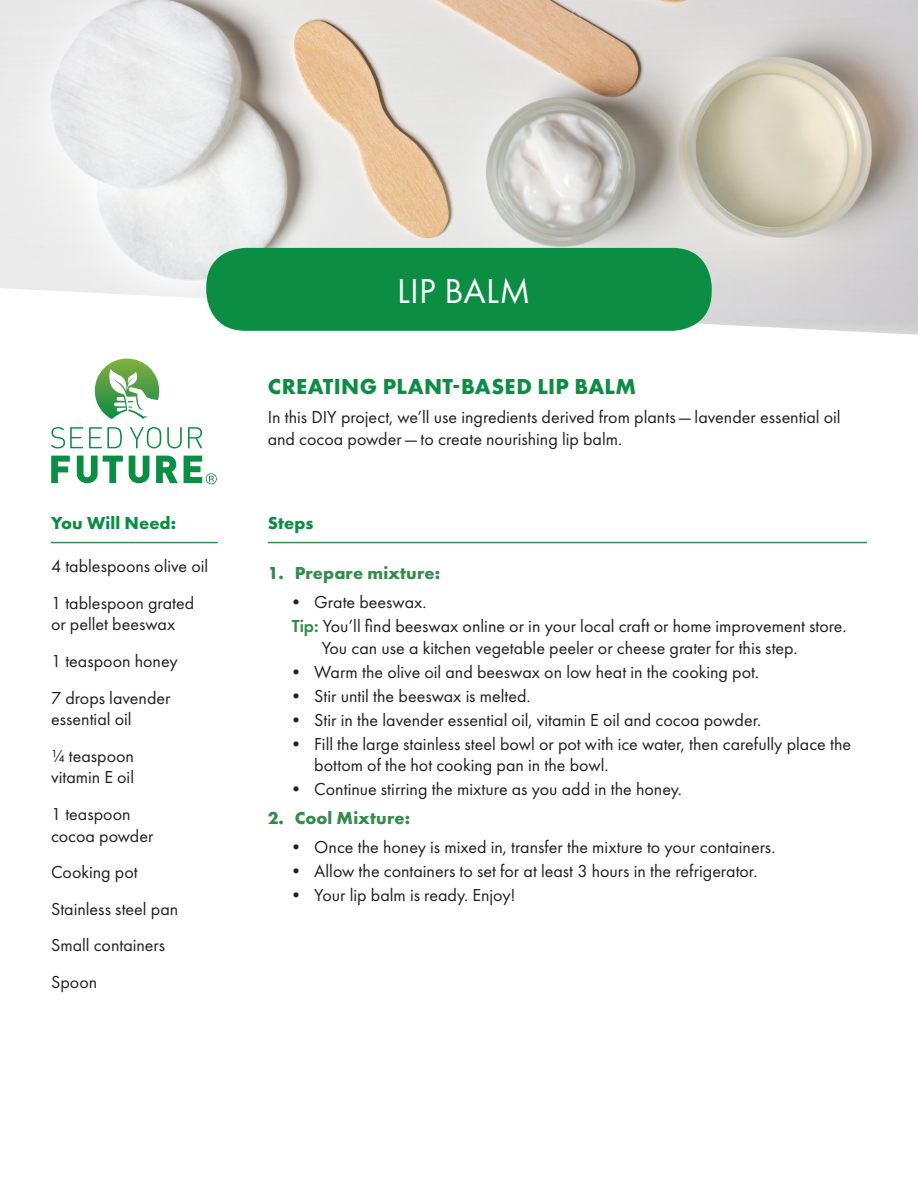
<style>
.page{position:relative;width:918px;height:1188px;background:#fff}
.page>*{position:absolute;margin:0;border:0;box-sizing:border-box;transform-origin:0 0}
.t1{font:36px "Futura PT";letter-spacing:.01em;color:#fff}
.t2{font:700 22.5px "Futura PT";letter-spacing:.015em;color:#0b8e44}
.t3{font:18px/21.6px "Futura PT";color:#231f20}
.t4{font:700 18px "Futura PT";letter-spacing:.005em;color:#348b4d}
.t5{font:700 18px "Futura PT";letter-spacing:.005em;color:#0b8e44}
.s1{font-weight:600;color:#348b4d}
</style>
<div class="page">
<img style="left:0;top:0;width:918px;height:335px">
<div style="left:206px;top:248px;width:506px;height:83px;background:#0b8e44;border-radius:39px"></div>
<svg style="left:95px;top:359px;width:64px;height:60px"></svg>
<svg style="left:51px;top:427px;width:32px;height:21px"></svg>
<svg style="left:89px;top:427px;width:33px;height:21px"></svg>
<svg style="left:130px;top:427px;width:31px;height:21px"></svg>
<svg style="left:167px;top:427px;width:15px;height:21px"></svg>
<svg style="left:188px;top:427px;width:14px;height:21px"></svg>
<svg style="left:51px;top:456px;width:19px;height:27px"></svg>
<svg style="left:77px;top:456px;width:46px;height:27px"></svg>
<svg style="left:129px;top:456px;width:20px;height:27px"></svg>
<svg style="left:156px;top:456px;width:22px;height:27px"></svg>
<svg style="left:184px;top:456px;width:33px;height:28px"></svg>
<hr style="left:268px;top:542px;width:599px;height:1px;background:#348b4d">
<hr style="left:51px;top:542px;width:167px;height:1px;background:#348b4d">
<p class="t1" style="left:397px;top:270px;width:135px">LIP BALM</p>
<p class="t2" style="left:268px;top:372px;width:370px">CREATING PLANT-BASED LIP BALM</p>
<p class="t3" style="left:268px;top:407px;width:574px">In this DIY project, we’ll use ingredients derived from plants—lavender essential oil and cocoa powder—to create nourishing lip balm.</p>
<p class="t5" style="left:51px;top:511px;width:127px">You Will Need:</p>
<p class="t5" style="left:268px;top:511px;width:47px">Steps</p>
<p class="t3" style="left:51px;top:555px;width:159px">4 tablespoons olive oil</p>
<p class="t3" style="left:51px;top:592px;width:145px">1 tablespoon grated or pellet beeswax</p>
<p class="t3" style="left:51px;top:650px;width:128px">1 teaspoon honey</p>
<p class="t3" style="left:51px;top:687px;width:121px">7 drops lavender essential oil</p>
<p class="t3" style="left:51px;top:745px;width:85px">¼ teaspoon vitamin E oil</p>
<p class="t3" style="left:51px;top:803px;width:104px">1 teaspoon cocoa powder</p>
<p class="t3" style="left:51px;top:861px;width:88px">Cooking pot</p>
<p class="t3" style="left:51px;top:898px;width:129px">Stainless steel pan</p>
<p class="t3" style="left:51px;top:934px;width:116px">Small containers</p>
<p class="t3" style="left:51px;top:971px;width:48px">Spoon</p>
<p class="t4" style="left:268px;top:562px;width:174px">1. Prepare mixture:</p>
<p class="t3" style="left:287px;top:591px;width:141px">• Grate beeswax.</p>
<p class="t3" style="left:322px;top:616px;width:526px;text-indent:-30px"><span class="s1">Tip:</span> You’ll find beeswax online or in your local craft or home improvement store.<br>You can use a kitchen vegetable peeler or cheese grater for this step.</p>
<p class="t3" style="left:287px;top:661px;width:473px">• Warm the olive oil and beeswax on low heat in the cooking pot.</p>
<p class="t3" style="left:287px;top:685px;width:245px">• Stir until the beeswax is melted.</p>
<p class="t3" style="left:287px;top:709px;width:475px">• Stir in the lavender essential oil, vitamin E oil and cocoa powder.</p>
<p class="t3" style="left:314px;top:733px;width:538px;line-height:21px;text-indent:-27px">• Fill the large stainless steel bowl or pot with ice water, then carefully place the bottom of the hot cooking pan in the bowl.</p>
<p class="t3" style="left:287px;top:778px;width:396px">• Continue stirring the mixture as you add in the honey.</p>
<p class="t4" style="left:268px;top:806px;width:144px">2. Cool Mixture:</p>
<p class="t3" style="left:287px;top:836px;width:490px">• Once the honey is mixed in, transfer the mixture to your containers.</p>
<p class="t3" style="left:287px;top:860px;width:472px">• Allow the containers to set for at least 3 hours in the refrigerator.</p>
<p class="t3" style="left:287px;top:884px;width:230px">• Your lip balm is ready. Enjoy!</p>
</div>
